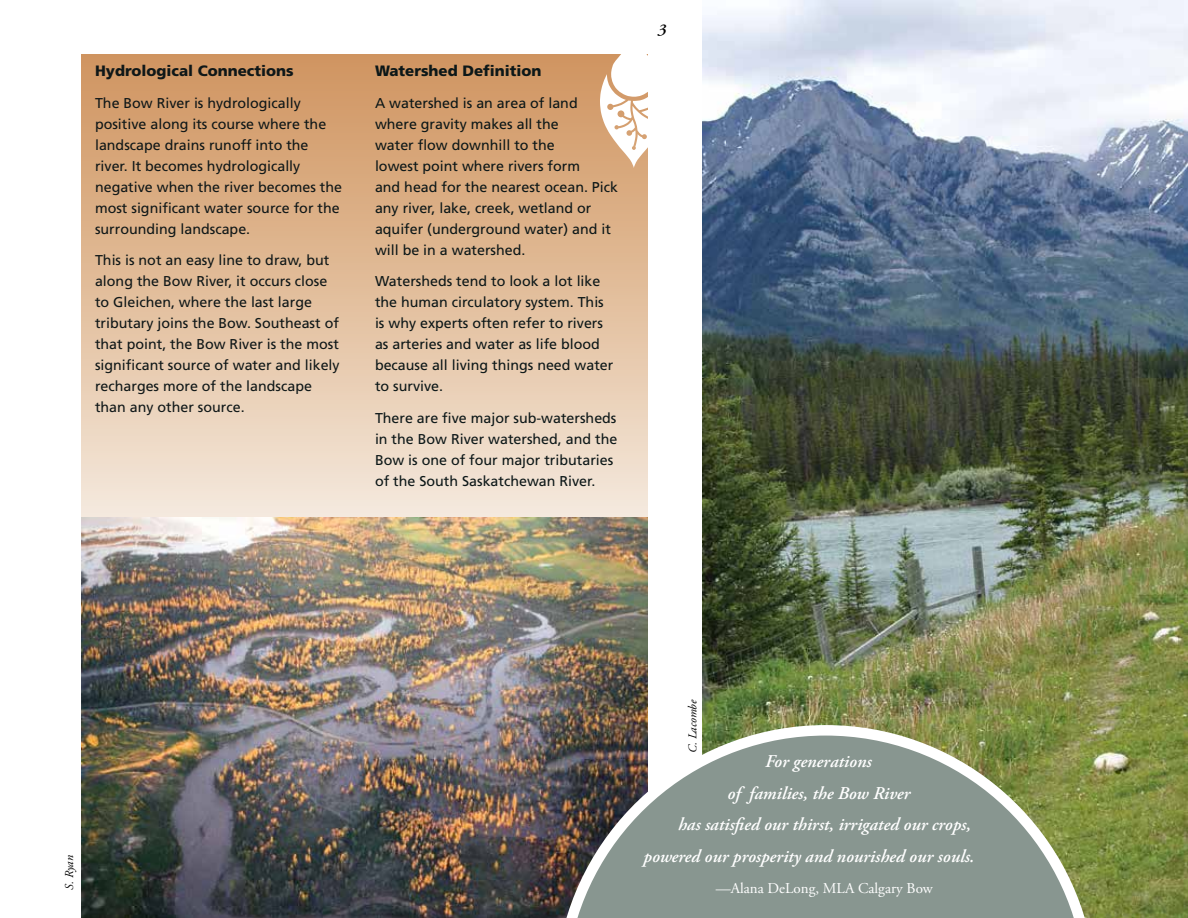
<style>
.page{position:relative;width:1188px;height:918px;background:#fff}
.page>*{position:absolute;margin:0;border:0;box-sizing:border-box;transform-origin:0 0}
.t1{font:italic 600 18px "Adobe Garamond Pro";color:#fff}
.t2{font:italic 600 16.5px "Adobe Garamond Pro";color:#000}
.t3{font:15px "Adobe Garamond Pro";color:#fff}
.t4{font:900 15px "Frutiger";color:#0f1718}
.t5{font:900 15px "Frutiger";color:#0c1718}
.t6{font:14.25px/21px "Frutiger";color:#0c1718}
.t7{font:14.25px/21px "Frutiger";color:#0f1718}
.t8{font:italic 12px "Adobe Garamond Pro";color:#000}
</style>
<div class="page">
<img style="left:702px;top:0;width:486px;height:918px">
<svg style="left:81px;top:54px;width:567px;height:464px;background:#e1be9c"></svg>
<img style="left:81px;top:518px;width:567px;height:400px">
<svg style="left:600px;top:54px;width:48px;height:114px"></svg>
<svg style="left:554px;top:720px;width:544px;height:198px;background:#8a9483"></svg>
<p class="t4" style="left:95px;top:62px;width:200px">Hydrological Connections</p>
<p class="t7" style="left:95px;top:92px;width:249px">The Bow River is hydrologically positive along its course where the landscape drains runoff into the river. It becomes hydrologically negative when the river becomes the most significant water source for the surrounding landscape.</p>
<p class="t7" style="left:95px;top:250px;width:246px">This is not an easy line to draw, but along the Bow River, it occurs close to Gleichen, where the last large tributary joins the Bow. Southeast of that point, the Bow River is the most significant source of water and likely recharges more of the landscape than any other source.</p>
<p class="t5" style="left:375px;top:62px;width:168px">Watershed Definition</p>
<p class="t6" style="left:375px;top:92px;width:245px">A watershed is an area of land where gravity makes all the<br>water flow downhill to the<br>lowest point where rivers form<br>and head for the nearest ocean. Pick any river, lake, creek, wetland or aquifer (underground water) and it will be in a watershed.</p>
<p class="t6" style="left:375px;top:271px;width:240px">Watersheds tend to look a lot like the human circulatory system. This is why experts often refer to rivers as arteries and water as life blood because all living things need water to survive.</p>
<p class="t6" style="left:375px;top:407px;width:244px">There are five major sub-watersheds in the Bow River watershed, and the Bow is one of four major tributaries of the South Saskatchewan River.</p>
<p class="t2" style="left:658px;top:21px;width:10px">3</p>
<p class="t8" style="left:62px;top:890px;width:36px;rotate:-90deg">S. Ryan</p>
<p class="t8" style="left:686px;top:753px;width:55px;rotate:-90deg">C. Lacombe</p>
<p class="t1" style="left:765px;top:751px;width:108px">For generations</p>
<p class="t1" style="left:728px;top:783px;width:184px">of families, the Bow River</p>
<p class="t1" style="left:678px;top:814px;width:295px">has satisfied our thirst, irrigated our crops,</p>
<p class="t1" style="left:644px;top:846px;width:333px">powered our prosperity and nourished our souls.</p>
<p class="t3" style="left:716px;top:880px;width:218px">—Alana DeLong, MLA Calgary Bow</p>
</div>
